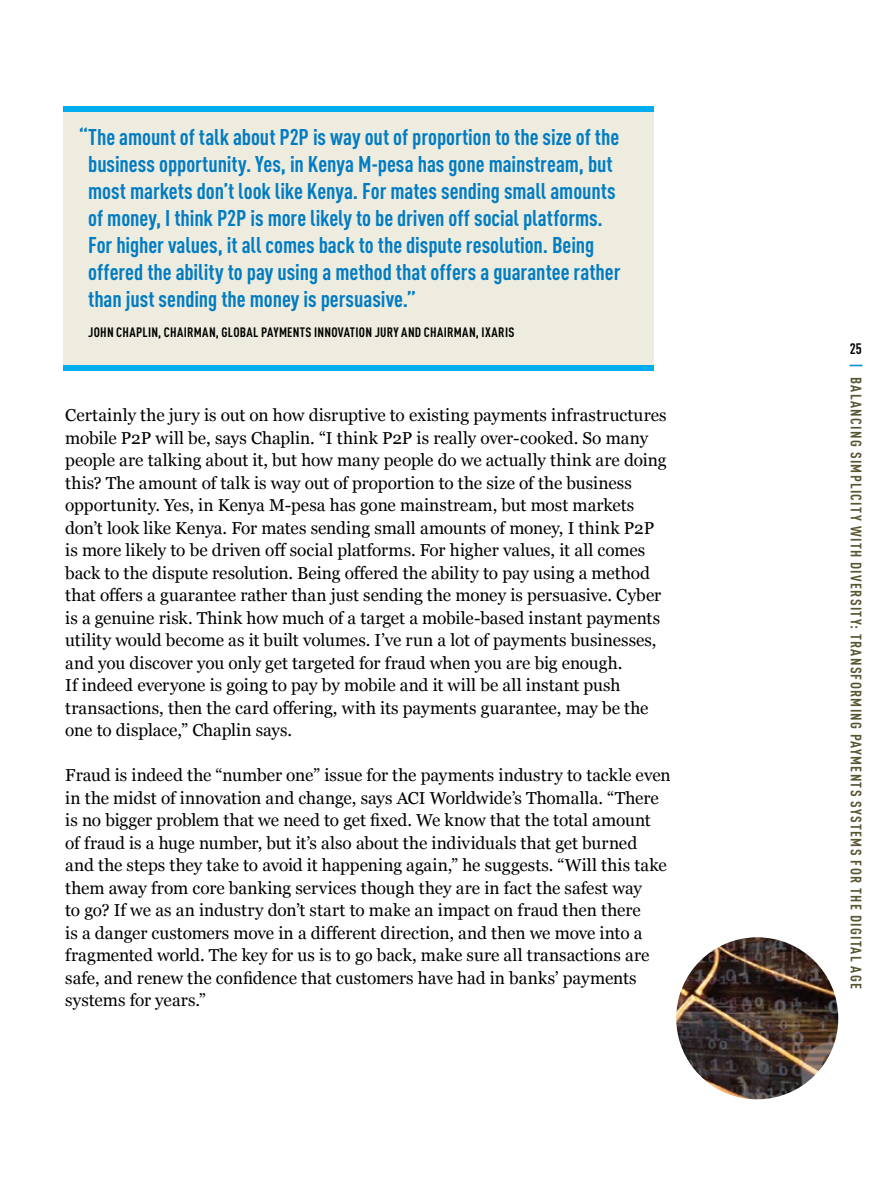
<style>
.page{position:relative;width:893px;height:1188px;background:#fff}
.page>*{position:absolute;margin:0;border:0;box-sizing:border-box;transform-origin:0 0}
.t1{font:700 condensed 22.5px/27px "DINOT";color:#007cc3}
.Main_text{font:17.25px/22.5px "Georgia";color:#000}
.t2{font:700 condensed 15px "DINOT";letter-spacing:.085em;color:#585532}
.t3{font:700 condensed 15px "DINOT";color:#000}
.t4{font:700 condensed 13.5px "DINOT";letter-spacing:.02em;color:#000}
.s1{color:#0194d3}
</style>
<div class="page">
<div style="left:63px;top:109px;width:591px;height:261px;background:#eeecdf"></div>
<div style="left:63px;top:106px;width:591px;height:5px;background:#00aeef"></div>
<div style="left:63px;top:365px;width:591px;height:5px;background:#00aeef"></div>
<img style="left:676px;top:937px;width:162px;height:162px;border-radius:81px">
<p class="t1" style="left:88px;top:123px;width:534px;text-indent:-9px">“The amount of talk about P2P is way out of proportion to the size of the business opportunity. Yes, in Kenya M-pesa has gone mainstream, but most markets don’t look like Kenya. For mates sending small amounts of money, I think P2P is more likely to be driven off social platforms.<br>For higher values, it all comes back to the dispute resolution. Being offered the ability to pay using a method that offers a guarantee rather than just sending the money is persuasive.”</p>
<p class="t4" style="left:88px;top:324px;width:428px">JOHN CHAPLIN, CHAIRMAN, GLOBAL PAYMENTS INNOVATION JURY AND CHAIRMAN, IXARIS</p>
<p class="Main_text" style="left:65px;top:403px;width:603px">Certainly the jury is out on how disruptive to existing payments infrastructures mobile P2P will be, says Chaplin. “I think P2P is really over-cooked. So many people are talking about it, but how many people do we actually think are doing this? The amount of talk is way out of proportion to the size of the business opportunity. Yes, in Kenya M-pesa has gone mainstream, but most markets don’t look like Kenya. For mates sending small amounts of money, I think P2P is more likely to be driven off social platforms. For higher values, it all comes back to the dispute resolution. Being offered the ability to pay using a method that offers a guarantee rather than just sending the money is persuasive. Cyber is a genuine risk. Think how much of a target a mobile-based instant payments utility would become as it built volumes. I’ve run a lot of payments businesses, and you discover you only get targeted for fraud when you are big enough.<br>If indeed everyone is going to pay by mobile and it will be all instant push transactions, then the card offering, with its payments guarantee, may be the one to displace,” Chaplin says.</p>
<p class="Main_text" style="left:65px;top:763px;width:607px">Fraud is indeed the “number one” issue for the payments industry to tackle even in the midst of innovation and change, says ACI Worldwide’s Thomalla. “There is no bigger problem that we need to get fixed. We know that the total amount<br>of fraud is a huge number, but it’s also about the individuals that get burned<br>and the steps they take to avoid it happening again,” he suggests. “Will this take them away from core banking services though they are in fact the safest way<br>to go? If we as an industry don’t start to make an impact on fraud then there<br>is a danger customers move in a different direction, and then we move into a fragmented world. The key for us is to go back, make sure all transactions are safe, and renew the confidence that customers have had in banks’ payments systems for years.”</p>
<p class="t3" style="left:850px;top:339px;width:14px">25</p>
<p class="t2" style="left:865px;top:363px;width:627px;rotate:90deg"><span class="s1">|</span> BALANCING SIMPLICITY WITH DIVERSITY: TRANSFORMING PAYMENTS SYSTEMS FOR THE DIGITAL AGE</p>
</div>
